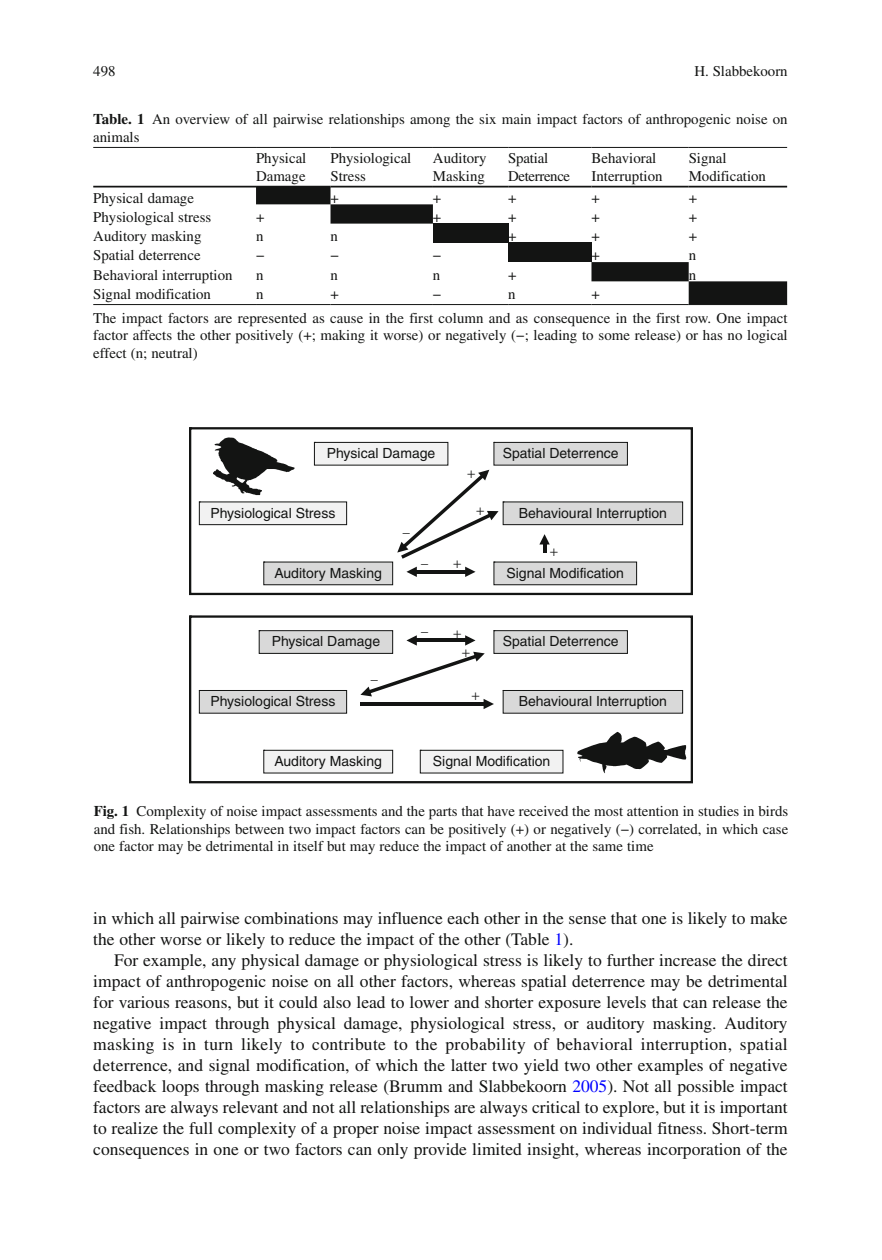
<style>
.page{position:relative;width:882px;height:1260px;background:#fff}
.page>*{position:absolute;margin:0;border:0;box-sizing:border-box;transform-origin:0 0}
.t1{font:17.5px/21px "Times";color:#131413}
.t2{font:14.88px/17.5px "Times";color:#131413}
.t3{font:14.88px/17.5px "Times";letter-spacing:-.025em;color:#131413}
.t4{font:14px "Helvetica";color:#131413}
.s1{font-weight:700}
.s2{color:#00f}
</style>
<div class="page">
<svg style="left:256px;top:188px;width:531px;height:116px"></svg>
<div style="left:433px;top:224px;width:75px;height:19px;background:#131413"></div>
<div style="left:508px;top:243px;width:83px;height:19px;background:#131413"></div>
<hr style="left:591px;top:304px;width:98px;height:1px;background:#131413">
<hr style="left:508px;top:304px;width:83px;height:1px;background:#131413">
<hr style="left:433px;top:304px;width:75px;height:1px;background:#131413">
<hr style="left:331px;top:304px;width:102px;height:1px;background:#131413">
<hr style="left:256px;top:304px;width:75px;height:1px;background:#131413">
<hr style="left:93px;top:304px;width:163px;height:1px;background:#131413">
<hr style="left:689px;top:304px;width:98px;height:1px;background:#131413">
<hr style="left:93px;top:147px;width:163px;height:1px;background:#131413">
<hr style="left:93px;top:186px;width:163px;height:2px;background:#131413">
<hr style="left:256px;top:147px;width:75px;height:1px;background:#131413">
<hr style="left:256px;top:186px;width:75px;height:2px;background:#131413">
<hr style="left:331px;top:147px;width:102px;height:1px;background:#131413">
<hr style="left:331px;top:186px;width:102px;height:2px;background:#131413">
<hr style="left:433px;top:147px;width:75px;height:1px;background:#131413">
<hr style="left:433px;top:186px;width:75px;height:2px;background:#131413">
<hr style="left:508px;top:147px;width:83px;height:1px;background:#131413">
<hr style="left:508px;top:186px;width:83px;height:2px;background:#131413">
<hr style="left:591px;top:147px;width:98px;height:1px;background:#131413">
<hr style="left:591px;top:186px;width:98px;height:2px;background:#131413">
<hr style="left:689px;top:147px;width:98px;height:1px;background:#131413">
<hr style="left:689px;top:186px;width:98px;height:2px;background:#131413">
<svg style="left:213px;top:437px;width:82px;height:58px"></svg>
<svg style="left:577px;top:732px;width:109px;height:41px"></svg>
<div style="left:189px;top:615px;width:504px;height:168px;border:2px solid #131413"></div>
<div style="left:259px;top:631px;width:134px;height:22px;background:#d9d9d9"></div>
<div style="left:259px;top:630px;width:134px;height:24px;border:1px solid #131413"></div>
<div style="left:494px;top:631px;width:133px;height:22px;background:#d9d9d9"></div>
<div style="left:494px;top:630px;width:134px;height:24px;border:1px solid #131413"></div>
<div style="left:503px;top:690px;width:180px;height:23px;background:#d9d9d9"></div>
<div style="left:503px;top:690px;width:180px;height:23px;border:1px solid #131413"></div>
<div style="left:420px;top:750px;width:143px;height:23px;background:#f2f2f2"></div>
<div style="left:420px;top:750px;width:143px;height:23px;border:1px solid #131413"></div>
<div style="left:199px;top:690px;width:148px;height:23px;background:#d9d9d9"></div>
<div style="left:199px;top:690px;width:148px;height:23px;border:1px solid #131413"></div>
<div style="left:264px;top:750px;width:129px;height:23px;background:#f2f2f2"></div>
<div style="left:264px;top:750px;width:129px;height:23px;border:1px solid #131413"></div>
<div style="left:189px;top:427px;width:504px;height:168px;border:2px solid #131413"></div>
<div style="left:314px;top:442px;width:134px;height:23px;background:#f2f2f2"></div>
<div style="left:314px;top:442px;width:134px;height:23px;border:1px solid #131413"></div>
<div style="left:494px;top:442px;width:133px;height:23px;background:#d9d9d9"></div>
<div style="left:494px;top:442px;width:134px;height:23px;border:1px solid #131413"></div>
<div style="left:503px;top:502px;width:180px;height:23px;background:#d9d9d9"></div>
<div style="left:503px;top:502px;width:180px;height:23px;border:1px solid #131413"></div>
<div style="left:494px;top:562px;width:143px;height:23px;background:#d9d9d9"></div>
<div style="left:494px;top:562px;width:143px;height:23px;border:1px solid #131413"></div>
<div style="left:199px;top:502px;width:148px;height:23px;background:#f2f2f2"></div>
<div style="left:199px;top:502px;width:148px;height:23px;border:1px solid #131413"></div>
<div style="left:264px;top:562px;width:129px;height:23px;background:#d9d9d9"></div>
<div style="left:264px;top:562px;width:129px;height:23px;border:1px solid #131413"></div>
<svg style="left:539px;top:534px;width:11px;height:19px"></svg>
<svg style="left:360px;top:630px;width:135px;height:79px"></svg>
<svg style="left:397px;top:470px;width:107px;height:107px"></svg>
<p class="t2" style="left:93px;top:63px;width:24px">498</p>
<p class="t2" style="left:695px;top:63px;width:95px">H. Slabbekoorn</p>
<p class="t2" style="left:93px;top:112px;width:696px"><span class="s1">Table. 1</span> An overview of all pairwise relationships among the six main impact factors of anthropogenic noise on animals</p>
<p class="t2" style="left:256px;top:151px;width:52px">Physical<br>Damage</p>
<p class="t2" style="left:331px;top:151px;width:82px">Physiological<br>Stress</p>
<p class="t2" style="left:433px;top:151px;width:55px">Auditory<br>Masking</p>
<p class="t3" style="left:508px;top:151px;width:63px">Spatial<br>Deterrence</p>
<p class="t2" style="left:591px;top:151px;width:73px">Behavioral<br>Interruption</p>
<p class="t2" style="left:689px;top:151px;width:79px">Signal<br>Modification</p>
<p class="t2" style="left:93px;top:190px;width:102px">Physical damage</p>
<p class="t2" style="left:331px;top:190px;width:10px">+</p>
<p class="t2" style="left:433px;top:190px;width:10px">+</p>
<p class="t2" style="left:508px;top:190px;width:10px">+</p>
<p class="t2" style="left:592px;top:190px;width:10px">+</p>
<p class="t2" style="left:689px;top:190px;width:10px">+</p>
<p class="t2" style="left:93px;top:210px;width:120px">Physiological stress</p>
<p class="t2" style="left:256px;top:210px;width:10px">+</p>
<p class="t2" style="left:433px;top:210px;width:10px">+</p>
<p class="t2" style="left:508px;top:210px;width:10px">+</p>
<p class="t2" style="left:592px;top:210px;width:10px">+</p>
<p class="t2" style="left:689px;top:210px;width:10px">+</p>
<p class="t2" style="left:93px;top:229px;width:110px">Auditory masking</p>
<p class="t2" style="left:256px;top:229px;width:9px">n</p>
<p class="t2" style="left:331px;top:229px;width:9px">n</p>
<p class="t2" style="left:508px;top:229px;width:10px">+</p>
<p class="t2" style="left:591px;top:229px;width:10px">+</p>
<p class="t2" style="left:689px;top:229px;width:10px">+</p>
<p class="t2" style="left:93px;top:248px;width:109px">Spatial deterrence</p>
<p class="t2" style="left:256px;top:248px;width:10px">−</p>
<p class="t2" style="left:331px;top:248px;width:10px">−</p>
<p class="t2" style="left:433px;top:248px;width:10px">−</p>
<p class="t2" style="left:591px;top:248px;width:10px">+</p>
<p class="t2" style="left:689px;top:248px;width:9px">n</p>
<p class="t2" style="left:93px;top:267px;width:141px">Behavioral interruption</p>
<p class="t2" style="left:256px;top:267px;width:9px">n</p>
<p class="t2" style="left:331px;top:267px;width:9px">n</p>
<p class="t2" style="left:433px;top:267px;width:9px">n</p>
<p class="t2" style="left:508px;top:267px;width:10px">+</p>
<p class="t2" style="left:689px;top:267px;width:9px">n</p>
<p class="t2" style="left:93px;top:287px;width:119px">Signal modification</p>
<p class="t2" style="left:256px;top:287px;width:9px">n</p>
<p class="t2" style="left:331px;top:287px;width:10px">+</p>
<p class="t2" style="left:433px;top:287px;width:10px">−</p>
<p class="t2" style="left:508px;top:287px;width:9px">n</p>
<p class="t2" style="left:93px;top:283px;width:696px;line-height:23.6px;text-indent:498px">+<br>The impact factors are represented as cause in the first column and as consequence in the first row. One impact</p>
<p class="t2" style="left:93px;top:328px;width:696px">factor affects the other positively (+; making it worse) or negatively (−; leading to some release) or has no logical effect (n; neutral)</p>
<p class="t4" style="left:327px;top:448px;width:110px">Physical Damage</p>
<p class="t4" style="left:503px;top:448px;width:117px">Spatial Deterrence</p>
<p class="t4" style="left:211px;top:508px;width:126px">Physiological Stress</p>
<p class="t4" style="left:275px;top:568px;width:109px">Auditory Masking</p>
<p class="t4" style="left:519px;top:508px;width:150px">Behavioural Interruption</p>
<p class="t4" style="left:507px;top:568px;width:119px">Signal Modification</p>
<p class="t4" style="left:272px;top:636px;width:110px">Physical Damage</p>
<p class="t4" style="left:503px;top:636px;width:117px">Spatial Deterrence</p>
<p class="t4" style="left:211px;top:696px;width:126px">Physiological Stress</p>
<p class="t4" style="left:275px;top:756px;width:109px">Auditory Masking</p>
<p class="t4" style="left:519px;top:696px;width:150px">Behavioural Interruption</p>
<p class="t4" style="left:433px;top:756px;width:119px">Signal Modification</p>
<p class="t2" style="left:94px;top:804px;width:696px;text-align:justify"><span class="s1">Fig. 1</span> Complexity of noise impact assessments and the parts that have received the most attention in studies in birds and fish. Relationships between two impact factors can be positively (+) or negatively (−) correlated, in which case one factor may be detrimental in itself but may reduce the impact of another at the same time</p>
<p class="t1" style="left:93px;top:909px;width:696px">in which all pairwise combinations may influence each other in the sense that one is likely to make the other worse or likely to reduce the impact of the other (Table <span class="s2">1</span> ).</p>
<p class="t1" style="left:93px;top:951px;width:696px;text-align:justify;text-indent:21px">For example, any physical damage or physiological stress is likely to further increase the direct impact of anthropogenic noise on all other factors, whereas spatial deterrence may be detrimental for various reasons, but it could also lead to lower and shorter exposure levels that can release the negative impact through physical damage, physiological stress, or auditory masking. Auditory masking is in turn likely to contribute to the probability of behavioral interruption, spatial deterrence, and signal modification, of which the latter two yield two other examples of negative feedback loops through masking release (Brumm and Slabbekoorn <span class="s2">2005</span> ) . Not all possible impact factors are always relevant and not all relationships are always critical to explore, but it is important to realize the full complexity of a proper noise impact assessment on individual fitness. Short-term consequences in one or two factors can only provide limited insight, whereas incorporation of the</p>
</div>
